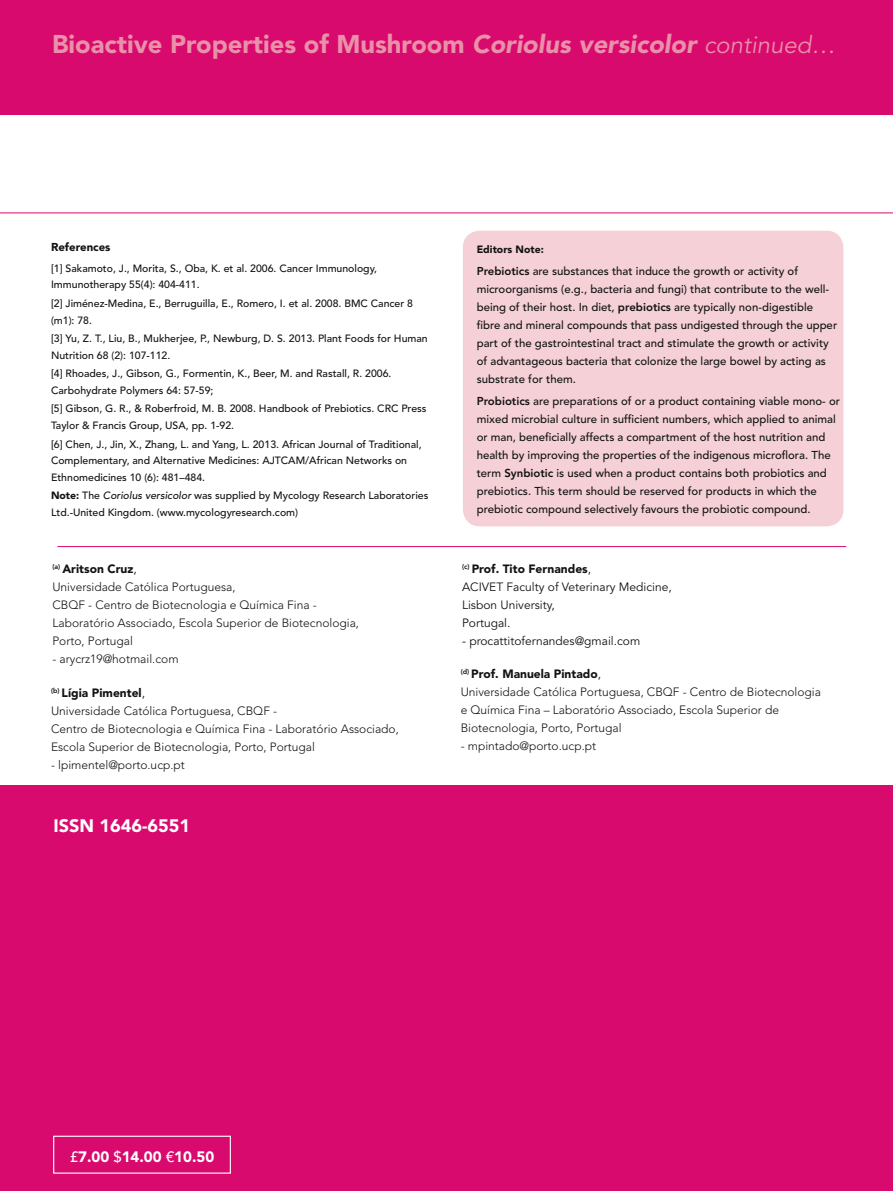
<style>
.page{position:relative;width:893px;height:1191px;background:#fff}
.page>*{position:absolute;margin:0;border:0;box-sizing:border-box;transform-origin:0 0}
.t1{font:900 25.5px "Avenir";color:#e991a9}
.t2{font:900 18px "Avenir";color:#fff}
.t3{font:900 15px "Avenir";color:#fff}
.t4{font:300 12px/18px "Avenir";color:#121212}
.t5{font:12px/18px "Avenir";color:#121212}
.t6{font:500 11.4px/18px "Avenir";color:#121212}
.t7{font:900 11.4px "Avenir";color:#121212}
.t8{font:500 10.5px/16.5px "Avenir";color:#121212}
.t9{font:900 10.5px "Avenir";color:#121212}
.s1{font-style:italic}
.s2{font-weight:400;font-style:italic;font-size:24px}
.s3{font-weight:900}
.s4{font-weight:400}
.s5{font-weight:800}
.s6{font-weight:500}
.s7{font-family:"Helvetica Neue";font-weight:400}
</style>
<div class="page">
<hr style="left:0;top:213px;width:893px;height:1px;background:#d90a6e">
<div style="left:463px;top:231px;width:380px;height:295px;background:#f5d1d7;border-radius:17px"></div>
<div style="left:0;top:785px;width:893px;height:406px;background:#d90a6e"></div>
<div style="left:0;top:0;width:893px;height:115px;background:#d90a6e"></div>
<hr style="left:57px;top:546px;width:789px;height:1px;background:#d90a6e">
<div style="left:53px;top:1135px;width:178px;height:38px;border:1px solid #fff"></div>
<h1 class="t1" style="left:52px;top:29px;width:785px">Bioactive Properties of Mushroom <span class="s1">Coriolus versicolor</span> <span class="s2">continued…</span></h1>
<p class="t7" style="left:51px;top:240px;width:61px">References</p>
<p class="t8" style="left:51px;top:260px;width:328px">[1] Sakamoto, J., Morita, S., Oba, K. et al. 2006. Cancer Immunology,<br>Immunotherapy 55(4): 404-411.</p>
<p class="t8" style="left:51px;top:295px;width:363px">[2] Jiménez-Medina, E., Berruguilla, E., Romero, I. et al. 2008. BMC Cancer 8 (m1): 78.</p>
<p class="t8" style="left:51px;top:330px;width:378px">[3] Yu, Z. T., Liu, B., Mukherjee, P., Newburg, D. S. 2013. Plant Foods for Human<br>Nutrition 68 (2): 107-112.</p>
<p class="t8" style="left:51px;top:366px;width:342px">[4] Rhoades, J., Gibson, G., Formentin, K., Beer, M. and Rastall, R. 2006.<br>Carbohydrate Polymers 64: 57-59;</p>
<p class="t8" style="left:51px;top:401px;width:377px">[5] Gibson, G. R., &amp; Roberfroid, M. B. 2008. Handbook of Prebiotics. CRC Press<br>Taylor &amp; Francis Group, USA, pp. 1-92.</p>
<p class="t8" style="left:51px;top:436px;width:372px">[6] Chen, J., Jin, X., Zhang, L. and Yang, L. 2013. African Journal of Traditional,<br>Complementary, and Alternative Medicines: AJTCAM/African Networks on<br>Ethnomedicines 10 (6): 481–484.</p>
<p class="t8" style="left:51px;top:487px;width:379px"><span class="s3">Note:</span> The <span class="s1">Coriolus versicolor</span> was supplied by Mycology Research Laboratories<br>Ltd.-United Kingdom. (www.mycologyresearch.com)</p>
<p class="t4" style="left:52px;top:560px;width:308px"><sup>(a)</sup> <span class="s3">Aritson Cruz</span><span class="s4">,<br></span>Universidade Católica Portuguesa,<br>CBQF - Centro de Biotecnologia e Química Fina - Laboratório Associado, Escola Superior de Biotecnologia, Porto, Portugal</p>
<p class="t4" style="left:52px;top:650px;width:128px">- arycrz19@hotmail.com</p>
<p class="t4" style="left:51px;top:684px;width:349px"><sup>(b)</sup> <span class="s3">Lígia Pimentel</span><span class="s4">,<br></span>Universidade Católica Portuguesa, CBQF -<br>Centro de Biotecnologia e Química Fina - Laboratório Associado, Escola Superior de Biotecnologia, Porto, Portugal</p>
<p class="t4" style="left:51px;top:756px;width:135px">- lpimentel@porto.ucp.pt</p>
<h2 class="t2" style="left:54px;top:814px;width:138px">ISSN 1646-6551</h2>
<p class="t9" style="left:477px;top:243px;width:69px">Editors Note:</p>
<p class="t6" style="left:477px;top:262px;width:362px"><span class="s5">Prebiotics</span> are substances that induce the growth or activity of microorganisms (e.g., bacteria and fungi) that contribute to the well&shy;being of their host. In diet, <span class="s5">prebiotics</span> are typically non-digestible fibre and mineral compounds that pass undigested through the upper part of the gastrointestinal tract and stimulate the growth or activity of advantageous bacteria that colonize the large bowel by acting as substrate for them.</p>
<p class="t6" style="left:477px;top:393px;width:365px"><span class="s5">Probiotics</span> are preparations of or a product containing viable mono- or mixed microbial culture in sufficient numbers, which applied to animal or man, beneficially affects a compartment of the host nutrition and health by improving the properties of the indigenous microflora. The term <span class="s5">Synbiotic</span> is used when a product contains both probiotics and prebiotics. This term should be reserved for products in which the prebiotic compound selectively favours the probiotic compound.</p>
<p class="t5" style="left:462px;top:560px;width:211px"><sup>(c)</sup> <span class="s3">Prof. Tito Fernandes</span>,<br>ACIVET Faculty of Veterinary Medicine,<br>Lisbon University,<br>Portugal.</p>
<p class="t5" style="left:462px;top:632px;width:180px">- procattitofernandes@gmail.com</p>
<p class="t4" style="left:461px;top:665px;width:362px"><sup>(d)</sup> <span class="s3">Prof. Manuela Pintado</span><span class="s4">,<br></span>Universidade Católica Portuguesa, CBQF - Centro de Biotecnologia e Química Fina – Laboratório Associado, Escola Superior de Biotecnologia, Porto, Portugal</p>
<p class="t4" style="left:461px;top:737px;width:137px">- mpintado@porto.ucp.pt</p>
<h3 class="t3" style="left:70px;top:1147px;width:146px"><span class="s6">£</span>7.00 <span class="s6">$</span>14.00 <span class="s7">€</span>10.50</h3>
</div>
